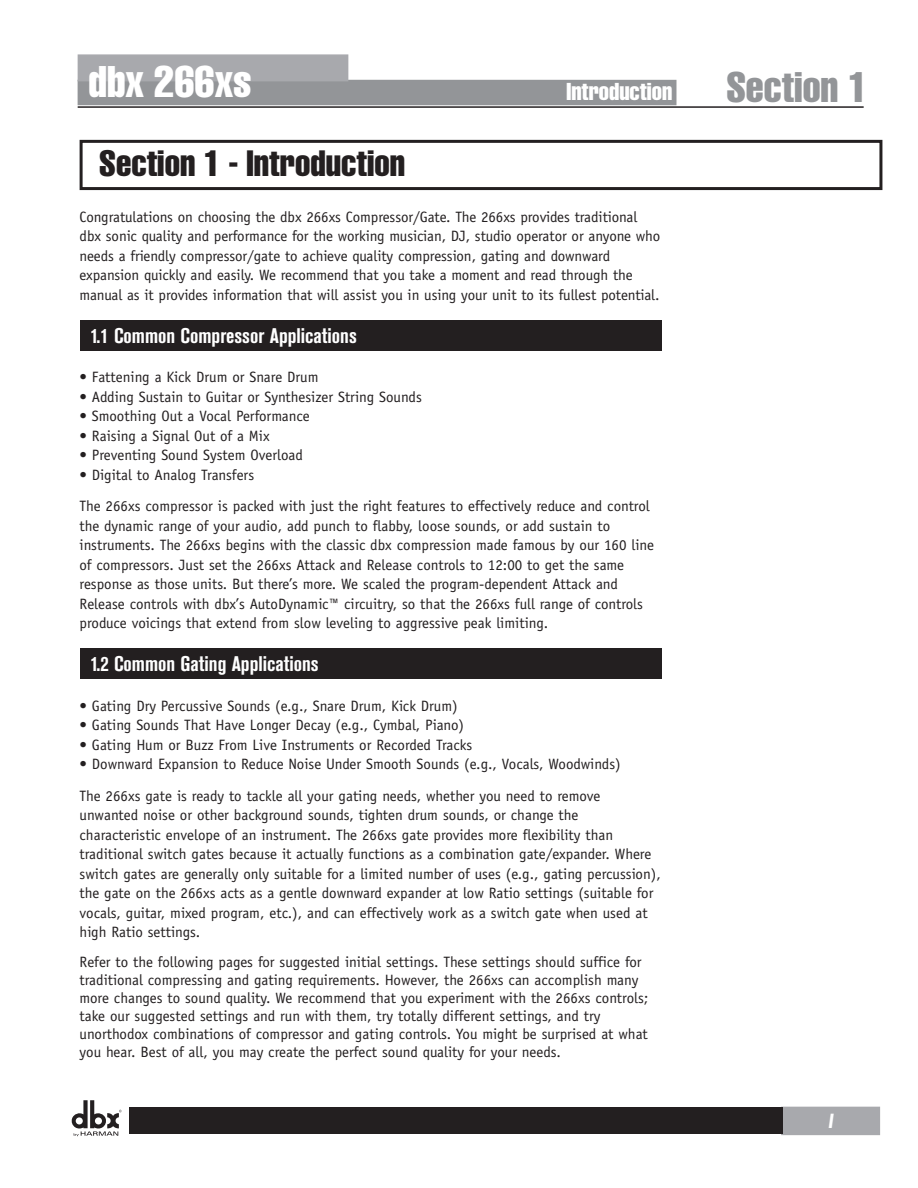
<style>
.page{position:relative;width:918px;height:1188px;background:#fff}
.page>*{position:absolute;margin:0;border:0;box-sizing:border-box;transform-origin:0 0}
.t1{font:extra-condensed 43.5px "Helvetica";color:#fff}
.t2{font:extra-condensed 42px "Helvetica";color:#939598}
.t3{font:extra-condensed 36px "Helvetica";color:#231f20}
.t4{font:extra-condensed 24px "Helvetica";color:#fff}
.t5{font:700 condensed 21px "Akzidenz Grotesk BE";color:#fff}
.t6{font:italic 700 21px "Gill Sans";color:#fff}
.t7{font:15px/19.5px "Officina Sans";color:#231f20}
</style>
<div class="page">
<div style="left:80px;top:140px;width:802px;height:50px;border:3px solid #231f20"></div>
<div style="left:80px;top:320px;width:582px;height:31px;background:#231f20"></div>
<div style="left:80px;top:648px;width:582px;height:31px;background:#231f20"></div>
<hr style="left:78px;top:106px;width:786px;height:2px;background:#231f20">
<div style="left:78px;top:80px;width:598px;height:25px;background:#939598"></div>
<div style="left:78px;top:54px;width:270px;height:27px;background:#a8a9ad;border:2px solid #a8a9ad"></div>
<div style="left:781px;top:1107px;width:99px;height:28px;background:#a8a9ad"></div>
<div style="left:130px;top:1108px;width:652px;height:25px;background:#231f20"></div>
<div style="left:129px;top:1107px;width:654px;height:27px;border:2px solid #231f20"></div>
<svg style="left:71px;top:1100px;width:51px;height:36px"></svg>
<h1 class="t1" style="left:88px;top:54px;width:165px">dbx 266xs</h1>
<h3 class="t4" style="left:567px;top:77px;width:107px">Introduction</h3>
<h2 class="t2" style="left:726px;top:61px;width:143px">Section 1</h2>
<h3 class="t3" style="left:99px;top:141px;width:307px">Section 1 - Introduction</h3>
<p class="t7" style="left:80px;top:207px;width:582px">Congratulations on choosing the dbx 266xs Compressor/Gate. The 266xs provides traditional dbx sonic quality and performance for the working musician, DJ, studio operator or anyone who needs a friendly compressor/gate to achieve quality compression, gating and downward expansion quickly and easily. We recommend that you take a moment and read through the manual as it provides information that will assist you in using your unit to its fullest potential.</p>
<h3 class="t5" style="left:90px;top:324px;width:268px">1.1 Common Compressor Applications</h3>
<p class="t7" style="left:80px;top:367px;width:241px">• Fattening a Kick Drum or Snare Drum</p>
<p class="t7" style="left:80px;top:387px;width:344px">• Adding Sustain to Guitar or Synthesizer String Sounds</p>
<p class="t7" style="left:80px;top:406px;width:232px">• Smoothing Out a Vocal Performance</p>
<p class="t7" style="left:80px;top:426px;width:192px">• Raising a Signal Out of a Mix</p>
<p class="t7" style="left:80px;top:445px;width:225px">• Preventing Sound System Overload</p>
<p class="t7" style="left:80px;top:459px;width:572px;line-height:31.5px">• Digital to Analog Transfers<br>The 266xs compressor is packed with just the right features to effectively reduce and control</p>
<p class="t7" style="left:80px;top:516px;width:576px">the dynamic range of your audio, add punch to flabby, loose sounds, or add sustain to instruments. The 266xs begins with the classic dbx compression made famous by our 160 line of compressors. Just set the 266xs Attack and Release controls to 12:00 to get the same response as those units. But there’s more. We scaled the program-dependent Attack and Release controls with dbx’s AutoDynamic™ circuitry, so that the 266xs full range of controls produce voicings that extend from slow leveling to aggressive peak limiting.</p>
<h3 class="t5" style="left:90px;top:652px;width:230px">1.2 Common Gating Applications</h3>
<p class="t7" style="left:80px;top:696px;width:380px">• Gating Dry Percussive Sounds (e.g., Snare Drum, Kick Drum)</p>
<p class="t7" style="left:80px;top:715px;width:386px">• Gating Sounds That Have Longer Decay (e.g., Cymbal, Piano)</p>
<p class="t7" style="left:80px;top:735px;width:394px">• Gating Hum or Buzz From Live Instruments or Recorded Tracks</p>
<p class="t7" style="left:80px;top:748px;width:543px;line-height:31.5px">• Downward Expansion to Reduce Noise Under Smooth Sounds (e.g., Vocals, Woodwinds)<br>The 266xs gate is ready to tackle all your gating needs, whether you need to remove</p>
<p class="t7" style="left:80px;top:805px;width:583px">unwanted noise or other background sounds, tighten drum sounds, or change the characteristic envelope of an instrument. The 266xs gate provides more flexibility than traditional switch gates because it actually functions as a combination gate/expander. Where switch gates are generally only suitable for a limited number of uses (e.g., gating percussion), the gate on the 266xs acts as a gentle downward expander at low Ratio settings (suitable for vocals, guitar, mixed program, etc.), and can effectively work as a switch gate when used at high Ratio settings.</p>
<p class="t7" style="left:80px;top:953px;width:570px;line-height:18px">Refer to the following pages for suggested initial settings. These settings should suffice for traditional compressing and gating requirements. However, the 266xs can accomplish many more changes to sound quality. We recommend that you experiment with the 266xs controls; take our suggested settings and run with them, try totally different settings, and try unorthodox combinations of compressor and gating controls. You might be surprised at what you hear. Best of all, you may create the perfect sound quality for your needs.</p>
<h3 class="t6" style="left:825px;top:1109px;width:13px">1</h3>
</div>
